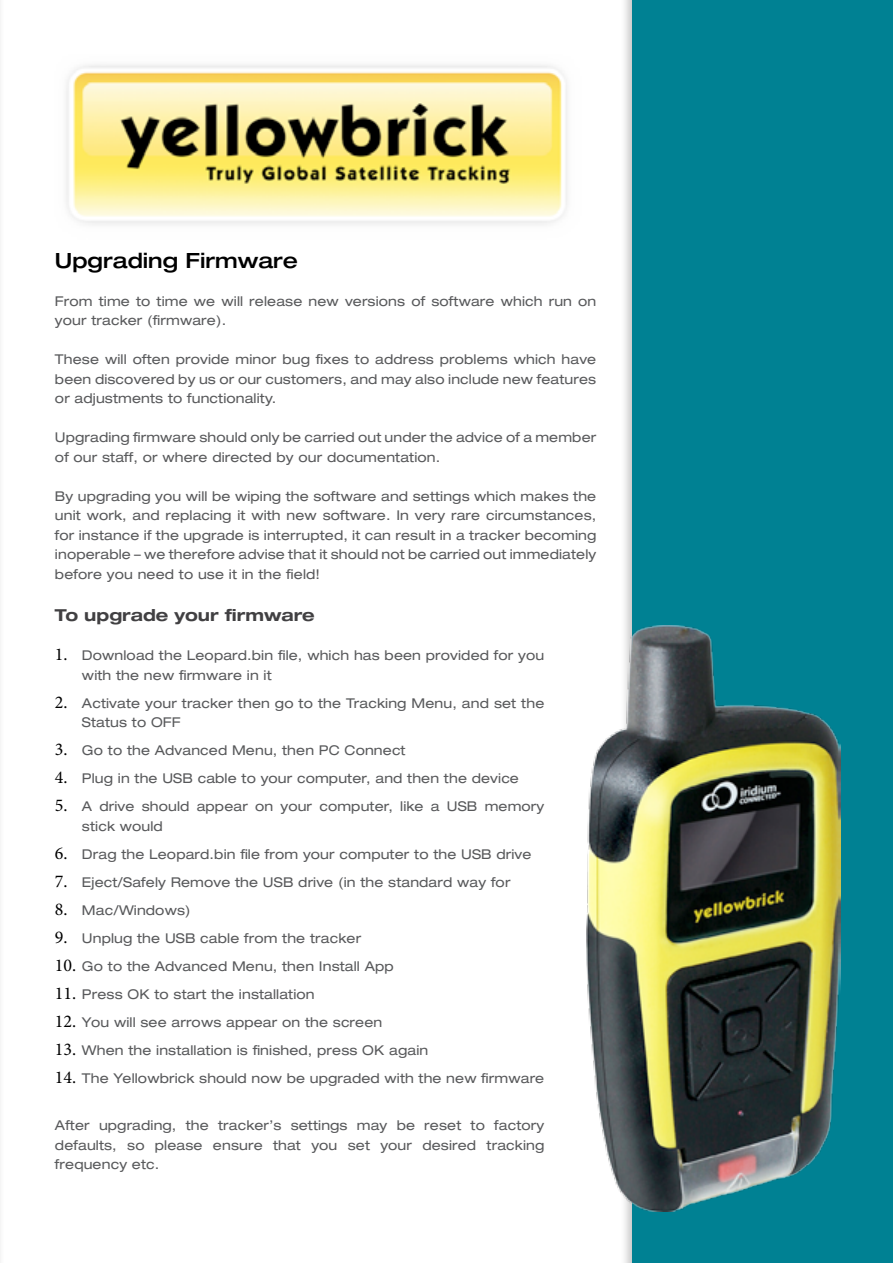
<style>
.page{position:relative;width:893px;height:1263px;background:#fff}
.page>*{position:absolute;margin:0;border:0;box-sizing:border-box;transform-origin:0 0}
.t1{font:500 expanded 21px "Helvetica Neue";color:#000}
.t2{font:700 expanded 16.5px "Helvetica Neue";color:#414042}
.t3{font:expanded 13.5px/19.5px "Helvetica Neue";letter-spacing:.01em;color:#58595b}
.s1{font-family:"Minion Pro";font-stretch:normal;font-size:18px;color:#000}
</style>
<div class="page">
<div style="left:0;top:0;width:5px;height:1263px;background:#fbfbfb"></div>
<hr style="left:0;top:0;width:1px;height:1263px;background:#008193">
<div style="left:620px;top:0;width:273px;height:1263px;background:#000;opacity:.23"></div>
<div style="left:632px;top:0;width:261px;height:1263px;background:#008193"></div>
<img style="left:66px;top:65px;width:502px;height:160px">
<img style="left:587px;top:625px;width:254px;height:587px">
<h1 class="t1" style="left:55px;top:248px;width:245px">Upgrading Firmware</h1>
<p class="t3" style="left:55px;top:291px;width:543px">From time to time we will release new versions of software which run on your tracker (firmware).</p>
<p class="t3" style="left:55px;top:350px;width:543px;text-align:justify">These will often provide minor bug fixes to address problems which have been discovered by us or our customers, and may also include new features or adjustments to functionality.</p>
<p class="t3" style="left:55px;top:428px;width:543px">Upgrading firmware should only be carried out under the advice of a member of our staff, or where directed by our documentation.</p>
<p class="t3" style="left:55px;top:486px;width:543px;text-align:justify">By upgrading you will be wiping the software and settings which makes the unit work, and replacing it with new software. In very rare circumstances, for instance if the upgrade is interrupted, it can result in a tracker becoming inoperable – we therefore advise that it should not be carried out immediately before you need to use it in the field!</p>
<p class="t2" style="left:55px;top:605px;width:261px">To upgrade your firmware</p>
<p class="t3" style="left:82px;top:645px;width:464px;text-indent:-27px"><span class="s1">1.</span> Download the Leopard.bin file, which has been provided for you with the new firmware in it</p>
<p class="t3" style="left:82px;top:693px;width:464px;text-indent:-27px"><span class="s1">2.</span> Activate your tracker then go to the Tracking Menu, and set the<br>Status to OFF</p>
<p class="t3" style="left:55px;top:740px;width:352px"><span class="s1">3.</span> Go to the Advanced Menu, then PC Connect</p>
<p class="t3" style="left:55px;top:768px;width:465px"><span class="s1">4.</span> Plug in the USB cable to your computer, and then the device</p>
<p class="t3" style="left:82px;top:796px;width:464px;text-indent:-27px"><span class="s1">5.</span> A drive should appear on your computer, like a USB memory stick would</p>
<p class="t3" style="left:55px;top:844px;width:478px"><span class="s1">6.</span> Drag the Leopard.bin file from your computer to the USB drive</p>
<p class="t3" style="left:55px;top:872px;width:457px"><span class="s1">7.</span> Eject/Safely Remove the USB drive (in the standard way for</p>
<p class="t3" style="left:55px;top:900px;width:137px"><span class="s1">8.</span> Mac/Windows)</p>
<p class="t3" style="left:55px;top:928px;width:308px"><span class="s1">9.</span> Unplug the USB cable from the tracker</p>
<p class="t3" style="left:55px;top:956px;width:340px"><span class="s1">10.</span> Go to the Advanced Menu, then Install App</p>
<p class="t3" style="left:55px;top:984px;width:261px"><span class="s1">11.</span> Press OK to start the installation</p>
<p class="t3" style="left:55px;top:1012px;width:329px"><span class="s1">12.</span> You will see arrows appear on the screen</p>
<p class="t3" style="left:55px;top:1040px;width:375px"><span class="s1">13.</span> When the installation is finished, press OK again</p>
<p class="t3" style="left:55px;top:1068px;width:491px"><span class="s1">14.</span> The Yellowbrick should now be upgraded with the new firmware</p>
<p class="t3" style="left:55px;top:1115px;width:491px;text-align:justify">After upgrading, the tracker’s settings may be reset to factory defaults, so please ensure that you set your desired tracking frequency etc.</p>
</div>
